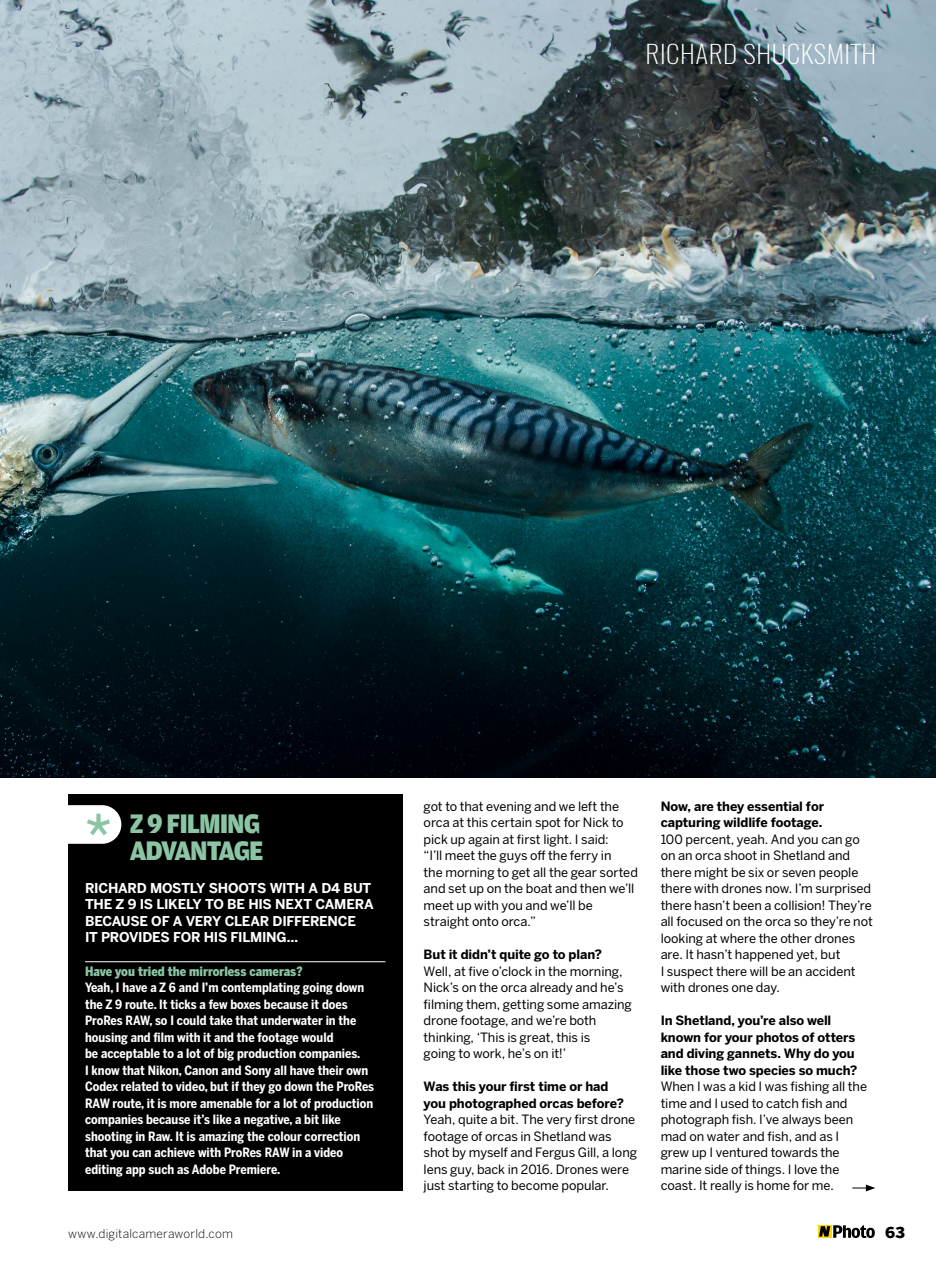
<style>
.page{position:relative;width:936px;height:1276px;background:#fff}
.page>*{position:absolute;margin:0;border:0;box-sizing:border-box;transform-origin:0 0}
.t1{font:900 28.5px/27px "Amplitude";letter-spacing:-.04em;color:#8bc5a4;scale:.95 1}
.t2{font:200 24.75px "Oswald";letter-spacing:.02em;color:#fff;scale:1.1 1}
.t3{font:900 15px "Benton Sans";color:#000}
.t4{font:700 13.5px/16.5px "Benton Sans";letter-spacing:-.02em;color:#fff}
.t5{font:12.75px/16.5px "Benton Sans";letter-spacing:-.005em;color:#000}
.t6{font:700 12.75px/16.5px "Benton Sans Condensed";color:#fff}
.t7{font:700 12.75px/16.5px "Benton Sans";letter-spacing:-.01em;color:#000}
.t8{font:900 12.75px "Benton Sans Condensed";color:#8bc5a4}
.t9{font:300 12px "Benton Sans";letter-spacing:.015em;color:#000}
</style>
<div class="page">
<img style="left:0;top:0;width:935px;height:778px">
<svg style="left:852px;top:1184px;width:23px;height:7px"></svg>
<div style="left:68px;top:794px;width:334px;height:396px;background:#000"></div>
<hr style="left:85px;top:961px;width:300px;height:1px;background:#fff">
<svg style="left:68px;top:805px;width:53px;height:39px;background:#dee4e1"></svg>
<div style="left:818px;top:1225px;width:13px;height:12px;background:#ffd500"></div>
<svg style="left:819px;top:1225px;width:55px;height:13px"></svg>
<h2 class="t2" style="left:645px;top:37px;width:211px">RICHARD SHUCKSMITH</h2>
<h1 class="t1" style="left:130px;top:810px;width:142px">Z 9 FILMING<br>ADVANTAGE</h1>
<p class="t4" style="left:85px;top:879px;width:290px">RICHARD MOSTLY SHOOTS WITH A D4 BUT THE Z 9 IS LIKELY TO BE HIS NEXT CAMERA BECAUSE OF A VERY CLEAR DIFFERENCE<br>IT PROVIDES FOR HIS FILMING…</p>
<p class="t8" style="left:85px;top:963px;width:219px">Have you tried the mirrorless cameras?</p>
<p class="t6" style="left:85px;top:979px;width:290px">Yeah, I have a Z 6 and I’m contemplating going down the Z 9 route. It ticks a few boxes because it does ProRes RAW, so I could take that underwater in the housing and film with it and the footage would<br>be acceptable to a lot of big production companies.<br>I know that Nikon, Canon and Sony all have their own Codex related to video, but if they go down the ProRes RAW route, it is more amenable for a lot of production companies because it’s like a negative, a bit like shooting in Raw. It is amazing the colour correction that you can achieve with ProRes RAW in a video editing app such as Adobe Premiere.</p>
<p class="t5" style="left:423px;top:798px;width:216px">got to that evening and we left the orca at this certain spot for Nick to pick up again at first light. I said:<br>“I’ll meet the guys off the ferry in<br>the morning to get all the gear sorted and set up on the boat and then we’ll meet up with you and we’ll be straight onto orca.”</p>
<p class="t7" style="left:423px;top:946px;width:180px">But it didn’t quite go to plan?</p>
<p class="t5" style="left:423px;top:963px;width:210px">Well, at five o’clock in the morning,<br>Nick’s on the orca already and he’s filming them, getting some amazing drone footage, and we’re both thinking, ‘This is great, this is<br>going to work, he’s on it!’</p>
<p class="t7" style="left:423px;top:1078px;width:202px">Was this your first time or had you photographed orcas before?</p>
<p class="t5" style="left:423px;top:1111px;width:215px">Yeah, quite a bit. The very first drone footage of orcas in Shetland was shot by myself and Fergus Gill, a long lens guy, back in 2016. Drones were just starting to become popular.</p>
<p class="t7" style="left:660px;top:798px;width:165px">Now, are they essential for capturing wildlife footage.</p>
<p class="t5" style="left:660px;top:831px;width:214px">100 percent, yeah. And you can go on an orca shoot in Shetland and there might be six or seven people there with drones now. I’m surprised there hasn’t been a collision! They’re all focused on the orca so they’re not looking at where the other drones are. It hasn’t happened yet, but<br>I suspect there will be an accident with drones one day.</p>
<p class="t7" style="left:660px;top:1012px;width:198px">In Shetland, you’re also well known for your photos of otters and diving gannets. Why do you like those two species so much?</p>
<p class="t5" style="left:660px;top:1078px;width:208px">When I was a kid I was fishing all the time and I used to catch fish and photograph fish. I’ve always been mad on water and fish, and as I grew up I ventured towards the marine side of things. I love the coast. It really is home for me.</p>
<p class="t9" style="left:68px;top:1226px;width:166px">www.digitalcameraworld.com</p>
<p class="t3" style="left:885px;top:1223px;width:21px">63</p>
</div>
